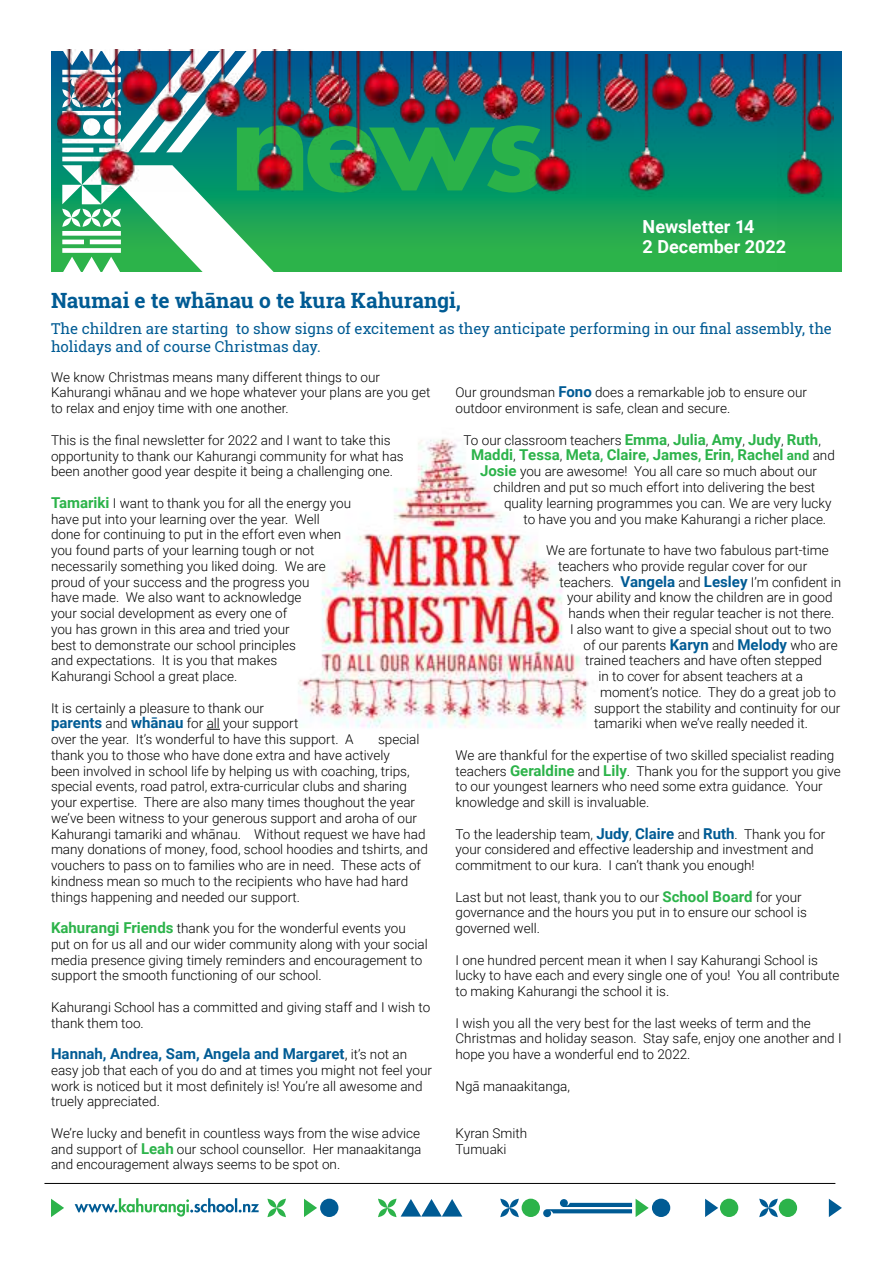
<style>
.page{position:relative;width:893px;height:1263px;background:#fff}
.page>*{position:absolute;margin:0;border:0;box-sizing:border-box;transform-origin:0 0}
.t1{font:700 21px "Roboto Slab";letter-spacing:-.005em;color:#005b94}
.t2{font:700 18px/19.5px "Roboto";color:#fff}
.t3{font:15px/18px "Roboto Slab";color:#005b94}
.t4{font:700 15px "Roboto";color:#2cb34a}
.t5{font:700 15px "Roboto";color:#005b94}
.t6{font:300 13.5px/15.8px "Roboto";color:#000}
.s1{font-weight:700;font-size:15px;color:#2cb34a}
.s2{font-weight:700;font-size:15px;color:#005b94}
.s3{font-weight:300;font-size:13.5px;color:#000}
.s4{font-size:13.5px}
.s5{font-weight:300;color:#000}
</style>
<div class="page">
<svg style="left:829px;top:1199px;width:13px;height:18px"></svg>
<svg style="left:705px;top:1199px;width:13px;height:18px"></svg>
<svg style="left:304px;top:1199px;width:13px;height:18px"></svg>
<svg style="left:51px;top:1199px;width:13px;height:18px"></svg>
<svg style="left:759px;top:1199px;width:19px;height:18px"></svg>
<svg style="left:267px;top:1199px;width:19px;height:18px"></svg>
<svg style="left:500px;top:1199px;width:19px;height:18px"></svg>
<div style="left:720px;top:1199px;width:18px;height:18px;background:#2cb34a;border-radius:50%"></div>
<div style="left:652px;top:1199px;width:18px;height:18px;background:#005b94;border-radius:50%"></div>
<div style="left:320px;top:1199px;width:18px;height:18px;background:#005b94;border-radius:50%"></div>
<div style="left:522px;top:1199px;width:18px;height:18px;background:#2cb34a;border-radius:50%"></div>
<div style="left:779px;top:1199px;width:18px;height:18px;background:#2cb34a;border-radius:50%"></div>
<svg style="left:543px;top:1199px;width:106px;height:18px"></svg>
<svg style="left:378px;top:1199px;width:84px;height:18px"></svg>
<svg style="left:75px;top:1198px;width:184px;height:18px"></svg>
<svg style="left:51px;top:51px;width:727px;height:221px;background:#1ea655"></svg>
<svg style="left:62px;top:191px;width:213px;height:81px"></svg>
<img style="left:778px;top:51px;width:64px;height:221px">
<hr style="left:44px;top:1183px;width:791px;height:1px;background:#000">
<img style="left:298px;top:438px;width:291px;height:291px">
<img style="left:587px;top:55px;width:247px;height:141px">
<img style="left:436px;top:52px;width:146px;height:142px">
<img style="left:297px;top:51px;width:151px;height:142px">
<img style="left:329px;top:51px;width:26px;height:85px">
<img style="left:57px;top:50px;width:247px;height:141px">
<svg style="left:207px;top:729px;width:13px;height:1px"></svg>
<h2 class="t2" style="left:643px;top:216px;width:145px">Newsletter 14<br>2 December 2022</h2>
<h1 class="t1" style="left:51px;top:286px;width:412px">Naumai e te whānau o te kura Kahurangi,</h1>
<p class="t3" style="left:51px;top:320px;width:782px">The children are starting to show signs of excitement as they anticipate performing in our final assembly, the holidays and of course Christmas day.</p>
<p class="t6" style="left:51px;top:369px;width:381px">We know Christmas means many different things to our<br>Kahurangi whānau and we hope whatever your plans are you get to relax and enjoy time with one another.</p>
<p class="t6" style="left:51px;top:432px;width:354px">This is the final newsletter for 2022 and I want to take this opportunity to thank our Kahurangi community for what has been another good year despite it being a challenging one.</p>
<p class="t6" style="left:51px;top:495px;width:302px"><span class="s1">Tamariki</span> I want to thank you for all the energy you have put into your learning over the year. Well done for continuing to put in the effort even when you found parts of your learning tough or not necessarily something you liked doing. We are proud of your success and the progress you<br>have made. We also want to acknowledge<br>your social development as every one of<br>you has grown in this area and tried your<br>best to demonstrate our school principles<br>and expectations. It is you that makes<br>Kahurangi School a great place.</p>
<p class="t6" style="left:51px;top:699px;width:304px">It is certainly a pleasure to thank our<br><span class="s2">parents</span> and <span class="s2">whānau</span> for all your support<br>over the year. It’s wonderful to have this support. A</p>
<p class="t6" style="left:455px;top:384px;width:353px">Our groundsman <span class="s2">Fono</span> does a remarkable job to ensure our outdoor environment is safe, clean and secure.</p>
<p class="t6" style="left:464px;top:432px;width:359px">To our classroom teachers <span class="s1">Emma</span>, <span class="s1">Julia</span>, <span class="s1">Amy</span>, <span class="s1">Judy</span>, <span class="s1">Ruth</span>,</p>
<p class="t4" style="left:471px;top:445px;width:365px">Maddi<span class="s3">,</span> Tessa<span class="s3">,</span> Meta<span class="s4">,</span> Claire<span class="s4">,</span> James<span class="s4">,</span> Erin<span class="s4">,</span> Rachel <span class="s4">and</span> <span class="s3">and</span></p>
<p class="t6" style="left:480px;top:463px;width:338px"><span class="s1">Josie</span> you are awesome! You all care so much about our</p>
<p class="t6" style="left:494px;top:479px;width:323px">children and put so much effort into delivering the best</p>
<p class="t6" style="left:504px;top:495px;width:329px">quality learning programmes you can. We are very lucky</p>
<p class="t6" style="left:524px;top:510px;width:304px">to have you and you make Kahurangi a richer place.</p>
<p class="t6" style="left:546px;top:542px;width:284px">We are fortunate to have two fabulous part-time</p>
<p class="t6" style="left:558px;top:558px;width:251px">teachers who provide regular cover for our</p>
<p class="t6" style="left:560px;top:573px;width:283px">teachers. <span class="s2">Vangela</span> and <span class="s2">Lesley</span> I’m confident in</p>
<p class="t6" style="left:567px;top:589px;width:267px">your ability and know the children are in good</p>
<p class="t6" style="left:569px;top:605px;width:267px">hands when their regular teacher is not there.</p>
<p class="t6" style="left:570px;top:621px;width:263px">I also want to give a special shout out to two</p>
<p class="t6" style="left:584px;top:636px;width:256px">of our parents <span class="s2">Karyn</span> and <span class="s2">Melody</span> who are</p>
<p class="t6" style="left:585px;top:652px;width:238px">trained teachers and have often stepped</p>
<p class="t6" style="left:599px;top:668px;width:206px">in to cover for absent teachers at a</p>
<p class="t6" style="left:600px;top:684px;width:237px">moment’s notice. They do a great job to</p>
<p class="t6" style="left:594px;top:699px;width:248px">support the stability and continuity for our</p>
<p class="t6" style="left:594px;top:715px;width:216px">tamariki when we’ve really needed it.</p>
<p class="t6" style="left:455px;top:747px;width:387px">We are thankful for the expertise of two skilled specialist reading teachers <span class="s1">Geraldine</span> and <span class="s1">Lily</span>. Thank you for the support you give to our youngest learners who need some extra guidance. Your knowledge and skill is invaluable.</p>
<p class="t6" style="left:455px;top:825px;width:371px">To the leadership team, <span class="s2">Judy</span>, <span class="s2">Claire</span> and <span class="s2">Ruth</span>. Thank you for your considered and effective leadership and investment and commitment to our kura. I can’t thank you enough!</p>
<p class="t6" style="left:455px;top:888px;width:353px">Last but not least, thank you to our <span class="s1">School Board</span> for your governance and the hours you put in to ensure our school is governed well.</p>
<p class="t6" style="left:455px;top:951px;width:386px">I one hundred percent mean it when I say Kahurangi School is lucky to have each and every single one of you! You all contribute to making Kahurangi the school it is.</p>
<p class="t6" style="left:455px;top:1014px;width:388px">I wish you all the very best for the last weeks of term and the<br>Christmas and holiday season. Stay safe, enjoy one another and I hope you have a wonderful end to 2022.</p>
<p class="t6" style="left:455px;top:1077px;width:116px">Ngā manaakitanga,</p>
<p class="t6" style="left:455px;top:1125px;width:73px">Kyran Smith<br>Tumuaki</p>
<p class="t6" style="left:51px;top:731px;width:378px;text-indent:327px">special thank you to those who have done extra and have actively<br>been involved in school life by helping us with coaching, trips, special events, road patrol, extra-curricular clubs and sharing your expertise. There are also many times thoughout the year we’ve been witness to your generous support and aroha of our Kahurangi tamariki and whānau. Without request we have had many donations of money, food, school hoodies and tshirts, and vouchers to pass on to families who are in need. These acts of kindness mean so much to the recipients who have had hard things happening and needed our support.</p>
<p class="t6" style="left:51px;top:920px;width:378px"><span class="s1">Kahurangi Friends</span> thank you for the wonderful events you put on for us all and our wider community along with your social media presence giving timely reminders and encouragement to support the smooth functioning of our school.</p>
<p class="t6" style="left:51px;top:999px;width:381px">Kahurangi School has a committed and giving staff and I wish to thank them too.</p>
<p class="t5" style="left:51px;top:1043px;width:358px">Hannah, Andrea, Sam, Angela and Margaret<span class="s5">,</span> <span class="s3">it’s not an</span></p>
<p class="t6" style="left:51px;top:1062px;width:383px">easy job that each of you do and at times you might not feel your work is noticed but it most definitely is! You’re all awesome and truely appreciated.</p>
<p class="t6" style="left:51px;top:1125px;width:372px;text-align:justify">We’re lucky and benefit in countless ways from the wise advice and support of <span class="s1">Leah</span> our school counsellor. Her manaakitanga and encouragement always seems to be spot on.</p>
</div>
